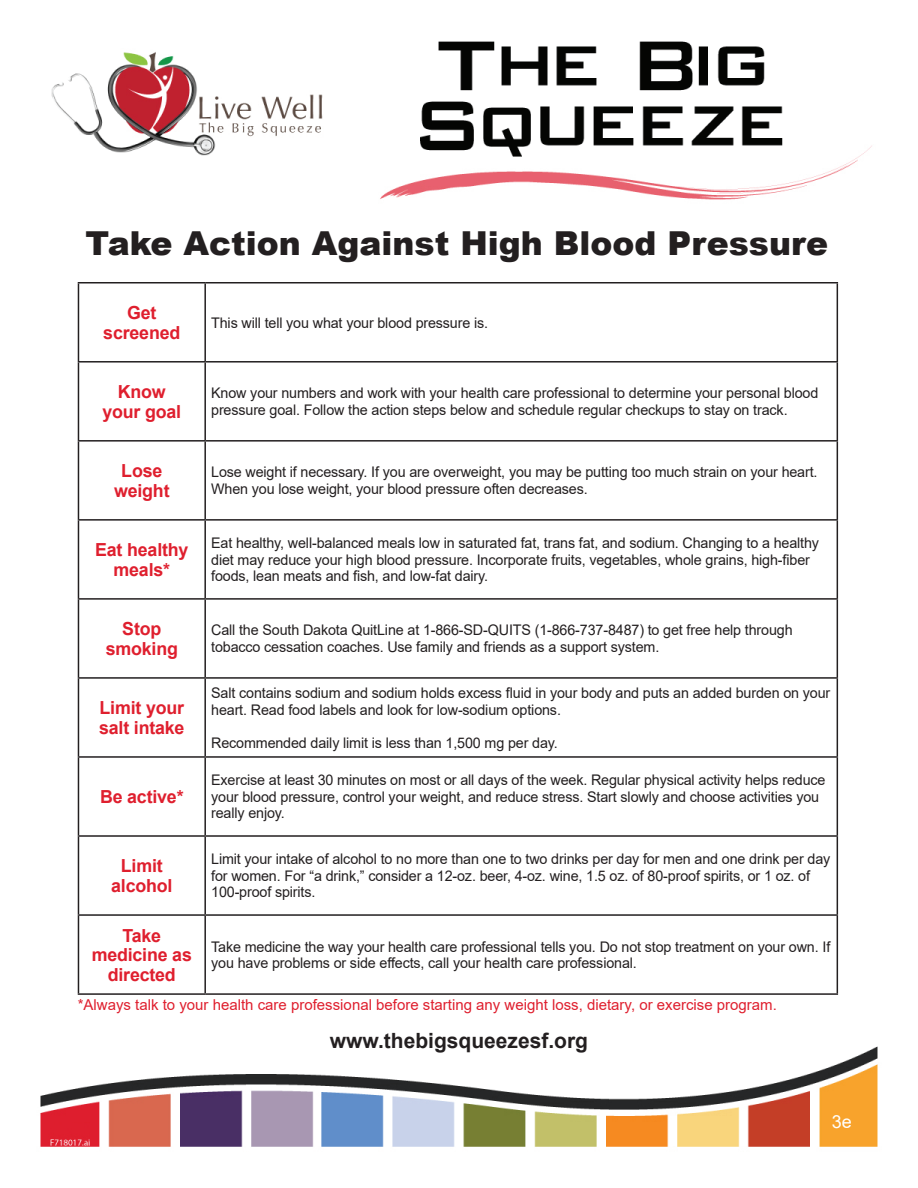
<style>
.page{position:relative;width:918px;height:1188px;background:#fff}
.page>*{position:absolute;margin:0;border:0;box-sizing:border-box;transform-origin:0 0}
.t1{font:900 33px "Arial";color:#231f20}
.t2{font:700 21px "Arial";color:#231f20}
.t3{font:700 18px/19.5px "Arial";letter-spacing:-.01em;color:#df1f2e;text-align:center}
.t4{font:18px "Arial";color:#fff}
.t5{font:15px "Arial";color:#df1f2e}
.t6{font:14.7px/16.5px "Arial";letter-spacing:-.01em;color:#231f20}
</style>
<div class="page">
<img style="left:40px;top:41px;width:838px;height:1106px">
<hr style="left:78px;top:282px;width:127px;height:2px;background:#231f20">
<hr style="left:78px;top:284px;width:1px;height:77px;background:#231f20">
<hr style="left:205px;top:282px;width:633px;height:2px;background:#231f20">
<hr style="left:204px;top:284px;width:2px;height:77px;background:#231f20">
<hr style="left:837px;top:284px;width:1px;height:77px;background:#231f20">
<hr style="left:78px;top:361px;width:127px;height:2px;background:#231f20">
<hr style="left:78px;top:363px;width:1px;height:77px;background:#231f20">
<hr style="left:205px;top:361px;width:633px;height:2px;background:#231f20">
<hr style="left:204px;top:363px;width:2px;height:77px;background:#231f20">
<hr style="left:837px;top:363px;width:1px;height:77px;background:#231f20">
<hr style="left:78px;top:440px;width:127px;height:2px;background:#231f20">
<hr style="left:78px;top:442px;width:1px;height:77px;background:#231f20">
<hr style="left:205px;top:440px;width:633px;height:2px;background:#231f20">
<hr style="left:204px;top:442px;width:2px;height:77px;background:#231f20">
<hr style="left:837px;top:442px;width:1px;height:77px;background:#231f20">
<hr style="left:78px;top:519px;width:127px;height:2px;background:#231f20">
<hr style="left:78px;top:521px;width:1px;height:77px;background:#231f20">
<hr style="left:205px;top:519px;width:633px;height:2px;background:#231f20">
<hr style="left:204px;top:521px;width:2px;height:77px;background:#231f20">
<hr style="left:837px;top:521px;width:1px;height:77px;background:#231f20">
<hr style="left:78px;top:598px;width:127px;height:2px;background:#231f20">
<hr style="left:78px;top:600px;width:1px;height:77px;background:#231f20">
<hr style="left:205px;top:598px;width:633px;height:2px;background:#231f20">
<hr style="left:204px;top:600px;width:2px;height:77px;background:#231f20">
<hr style="left:837px;top:600px;width:1px;height:77px;background:#231f20">
<hr style="left:78px;top:677px;width:127px;height:2px;background:#231f20">
<hr style="left:78px;top:679px;width:1px;height:77px;background:#231f20">
<hr style="left:205px;top:677px;width:633px;height:2px;background:#231f20">
<hr style="left:204px;top:679px;width:2px;height:77px;background:#231f20">
<hr style="left:837px;top:679px;width:1px;height:77px;background:#231f20">
<hr style="left:78px;top:756px;width:127px;height:2px;background:#231f20">
<hr style="left:78px;top:758px;width:1px;height:77px;background:#231f20">
<hr style="left:205px;top:756px;width:633px;height:2px;background:#231f20">
<hr style="left:204px;top:758px;width:2px;height:77px;background:#231f20">
<hr style="left:837px;top:758px;width:1px;height:77px;background:#231f20">
<hr style="left:78px;top:835px;width:127px;height:2px;background:#231f20">
<hr style="left:78px;top:837px;width:1px;height:77px;background:#231f20">
<hr style="left:205px;top:835px;width:633px;height:2px;background:#231f20">
<hr style="left:204px;top:837px;width:2px;height:77px;background:#231f20">
<hr style="left:837px;top:837px;width:1px;height:77px;background:#231f20">
<hr style="left:78px;top:914px;width:127px;height:2px;background:#231f20">
<hr style="left:78px;top:916px;width:1px;height:77px;background:#231f20">
<hr style="left:205px;top:914px;width:633px;height:2px;background:#231f20">
<hr style="left:204px;top:916px;width:2px;height:77px;background:#231f20">
<hr style="left:837px;top:916px;width:1px;height:77px;background:#231f20">
<hr style="left:78px;top:993px;width:127px;height:2px;background:#231f20">
<hr style="left:205px;top:993px;width:633px;height:2px;background:#231f20">
<h1 class="t1" style="left:86px;top:219px;width:744px">Take Action Against High Blood Pressure</h1>
<p class="t3" style="left:103px;top:303px;width:79px">Get screened</p>
<p class="t6" style="left:211px;top:314px;width:278px">This will tell you what your blood pressure is.</p>
<p class="t3" style="left:102px;top:382px;width:80px">Know your goal</p>
<p class="t6" style="left:211px;top:385px;width:609px">Know your numbers and work with your health care professional to determine your personal blood pressure goal. Follow the action steps below and schedule regular checkups to stay on track.</p>
<p class="t3" style="left:114px;top:461px;width:57px">Lose weight</p>
<p class="t6" style="left:211px;top:464px;width:608px">Lose weight if necessary. If you are overweight, you may be putting too much strain on your heart.<br>When you lose weight, your blood pressure often decreases.</p>
<p class="t3" style="left:95px;top:540px;width:95px">Eat healthy meals*</p>
<p class="t6" style="left:211px;top:535px;width:609px">Eat healthy, well-balanced meals low in saturated fat, trans fat, and sodium. Changing to a healthy diet may reduce your high blood pressure. Incorporate fruits, vegetables, whole grains, high-fiber foods, lean meats and fish, and low-fat dairy.</p>
<p class="t3" style="left:106px;top:619px;width:74px">Stop smoking</p>
<p class="t6" style="left:211px;top:622px;width:583px">Call the South Dakota QuitLine at 1-866-SD-QUITS (1-866-737-8487) to get free help through tobacco cessation coaches. Use family and friends as a support system.</p>
<p class="t3" style="left:99px;top:698px;width:87px;text-align:left">Limit your salt intake</p>
<p class="t3" style="left:100px;top:787px;width:85px">Be active*</p>
<p class="t6" style="left:211px;top:685px;width:621px">Salt contains sodium and sodium holds excess fluid in your body and puts an added burden on your heart. Read food labels and look for low-sodium options.</p>
<p class="t6" style="left:211px;top:734px;width:348px">Recommended daily limit is less than 1,500 mg per day.</p>
<p class="t6" style="left:211px;top:772px;width:616px">Exercise at least 30 minutes on most or all days of the week. Regular physical activity helps reduce your blood pressure, control your weight, and reduce stress. Start slowly and choose activities you really enjoy.</p>
<p class="t3" style="left:111px;top:856px;width:63px">Limit alcohol</p>
<p class="t6" style="left:211px;top:851px;width:621px">Limit your intake of alcohol to no more than one to two drinks per day for men and one drink per day for women. For “a drink,” consider a 12-oz. beer, 4-oz. wine, 1.5 oz. of 80-proof spirits, or 1 oz. of<br>100-proof spirits.</p>
<p class="t3" style="left:92px;top:926px;width:102px">Take medicine as directed</p>
<p class="t6" style="left:211px;top:938px;width:621px">Take medicine the way your health care professional tells you. Do not stop treatment on your own. If you have problems or side effects, call your health care professional.</p>
<p class="t5" style="left:78px;top:995px;width:701px">*Always talk to your health care professional before starting any weight loss, dietary, or exercise program.</p>
<h2 class="t2" style="left:330px;top:1026px;width:260px">www.thebigsqueezesf.org</h2>
<p class="t4" style="left:832px;top:1110px;width:22px">3e</p>
</div>
